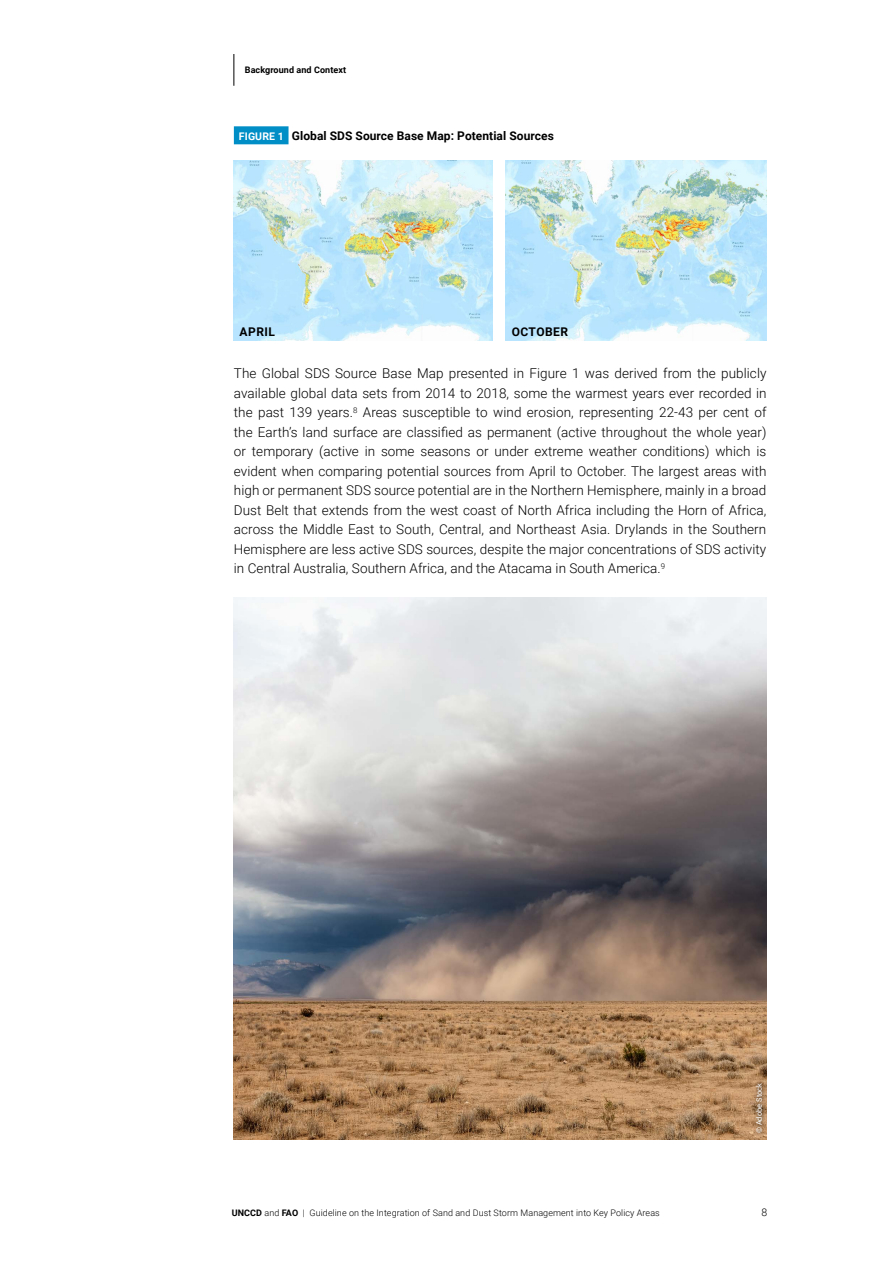
<style>
.page{position:relative;width:893px;height:1263px;background:#fff}
.page>*{position:absolute;margin:0;border:0;box-sizing:border-box;transform-origin:0 0}
.t1{font:300 13.5px/19.5px "Roboto";letter-spacing:.005em;color:#000;text-align:justify}
.t2{font:700 12px "Roboto";letter-spacing:.005em;color:#000}
.t3{font:700 12px "Roboto";letter-spacing:.04em;color:#000}
.t4{font:300 10.5px "Roboto";color:#000}
.t5{font:300 9px "Roboto";letter-spacing:.01em;color:#000}
.t6{font:700 9px "Roboto";letter-spacing:.01em;color:#000}
.t7{font:7.5px "Roboto";letter-spacing:.005em;color:#fff}
.s1{font-size:10.5px;color:#fff}
.s2{font-weight:700}
</style>
<div class="page">
<hr style="left:233px;top:54px;width:1px;height:32px;background:#000">
<div style="left:234px;top:126px;width:55px;height:18px;background:#008ec6"></div>
<img style="left:506px;top:161px;width:260px;height:179px">
<img style="left:234px;top:161px;width:259px;height:179px">
<img style="left:234px;top:597px;width:532px;height:543px">
<div style="left:752px;top:1079px;width:15px;height:58px;background:#000;opacity:.8"></div>
<p class="t6" style="left:245px;top:64px;width:103px">Background and Context</p>
<p class="t2" style="left:239px;top:129px;width:316px"><span class="s1">FIGURE 1</span> Global SDS Source Base Map: Potential Sources</p>
<p class="t2" style="left:240px;top:325px;width:37px">APRIL</p>
<p class="t3" style="left:512px;top:325px;width:58px">OCTOBER</p>
<p class="t1" style="left:234px;top:364px;width:534px">The Global SDS Source Base Map presented in Figure 1 was derived from the publicly available global data sets from 2014 to 2018, some the warmest years ever recorded in the past 139 years.<sup>8</sup> Areas susceptible to wind erosion, representing 22-43 per cent of the Earth’s land surface are classified as permanent (active throughout the whole year) or temporary (active in some seasons or under extreme weather conditions) which is evident when comparing potential sources from April to October. The largest areas with high or permanent SDS source potential are in the Northern Hemisphere, mainly in a broad Dust Belt that extends from the west coast of North Africa including the Horn of Africa, across the Middle East to South, Central, and Northeast Asia. Drylands in the Southern Hemisphere are less active SDS sources, despite the major concentrations of SDS activity in Central Australia, Southern Africa, and the Atacama in South America.<sup>9</sup></p>
<p class="t5" style="left:232px;top:1207px;width:430px"><span class="s2">UNCCD</span> and <span class="s2">FAO</span> | Guideline on the Integration of Sand and Dust Storm Management into Key Policy Areas</p>
<p class="t7" style="left:754px;top:1133px;width:52px;rotate:-90deg">© Adobe Stock</p>
<p class="t4" style="left:762px;top:1206px;width:7px">8</p>
</div>
